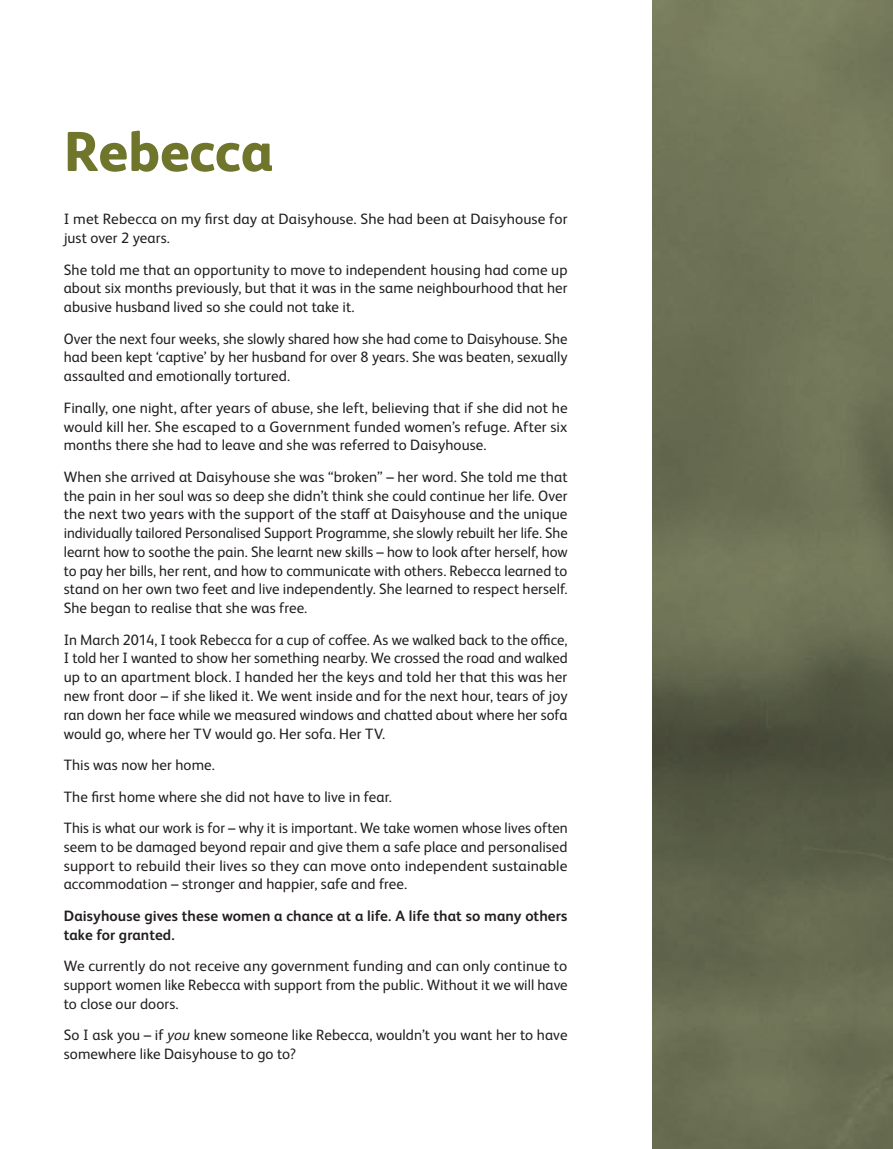
<style>
.page{position:relative;width:893px;height:1149px;background:#fff}
.page>*{position:absolute;margin:0;border:0;box-sizing:border-box;transform-origin:0 0}
.t1{font:800 56.25px "FS Albert Pro";color:#70752c}
.t2{font:15px/18.8px "FS Albert Pro";letter-spacing:.005em;color:#231f20;text-align:justify}
.t3{font:700 15px/18.8px "FS Albert Pro";letter-spacing:.005em;color:#231f20}
.s1{font-style:italic}
</style>
<div class="page">
<img style="left:653px;top:0;width:240px;height:1148px">
<h1 class="t1" style="left:64px;top:107px;width:211px">Rebecca</h1>
<p class="t2" style="left:64px;top:209px;width:505px">I met Rebecca on my first day at Daisyhouse. She had been at Daisyhouse for just over 2 years.</p>
<p class="t2" style="left:64px;top:259px;width:505px">She told me that an opportunity to move to independent housing had come up about six months previously, but that it was in the same neighbourhood that her abusive husband lived so she could not take it.</p>
<p class="t2" style="left:64px;top:328px;width:505px">Over the next four weeks, she slowly shared how she had come to Daisyhouse. She had been kept ‘captive’ by her husband for over 8 years. She was beaten, sexually assaulted and emotionally tortured.</p>
<p class="t2" style="left:64px;top:397px;width:505px">Finally, one night, after years of abuse, she left, believing that if she did not he would kill her. She escaped to a Government funded women’s refuge. After six months there she had to leave and she was referred to Daisyhouse.</p>
<p class="t2" style="left:64px;top:466px;width:505px">When she arrived at Daisyhouse she was “broken” – her word. She told me that the pain in her soul was so deep she didn’t think she could continue her life. Over the next two years with the support of the staff at Daisyhouse and the unique individually tailored Personalised Support Programme, she slowly rebuilt her life. She learnt how to soothe the pain. She learnt new skills – how to look after herself, how to pay her bills, her rent, and how to communicate with others. Rebecca learned to stand on her own two feet and live independently. She learned to respect herself.<br>She began to realise that she was free.</p>
<p class="t2" style="left:64px;top:629px;width:505px">In March 2014, I took Rebecca for a cup of coffee. As we walked back to the office, I told her I wanted to show her something nearby. We crossed the road and walked up to an apartment block. I handed her the keys and told her that this was her new front door – if she liked it. We went inside and for the next hour, tears of joy ran down her face while we measured windows and chatted about where her sofa would go, where her TV would go. Her sofa. Her TV.</p>
<p class="t2" style="left:64px;top:747px;width:505px;line-height:31.5px;text-align:left">This was now her home.<br>The first home where she did not have to live in fear.<br>This is what our work is for – why it is important. We take women whose lives often</p>
<p class="t2" style="left:64px;top:836px;width:505px">seem to be damaged beyond repair and give them a safe place and personalised support to rebuild their lives so they can move onto independent sustainable accommodation – stronger and happier, safe and free.</p>
<p class="t3" style="left:64px;top:905px;width:505px">Daisyhouse gives these women a chance at a life. A life that so many others take for granted.</p>
<p class="t2" style="left:64px;top:955px;width:505px">We currently do not receive any government funding and can only continue to support women like Rebecca with support from the public. Without it we will have to close our doors.</p>
<p class="t2" style="left:64px;top:1024px;width:505px">So I ask you – if <span class="s1">you</span> knew someone like Rebecca, wouldn’t you want her to have somewhere like Daisyhouse to go to?</p>
</div>
